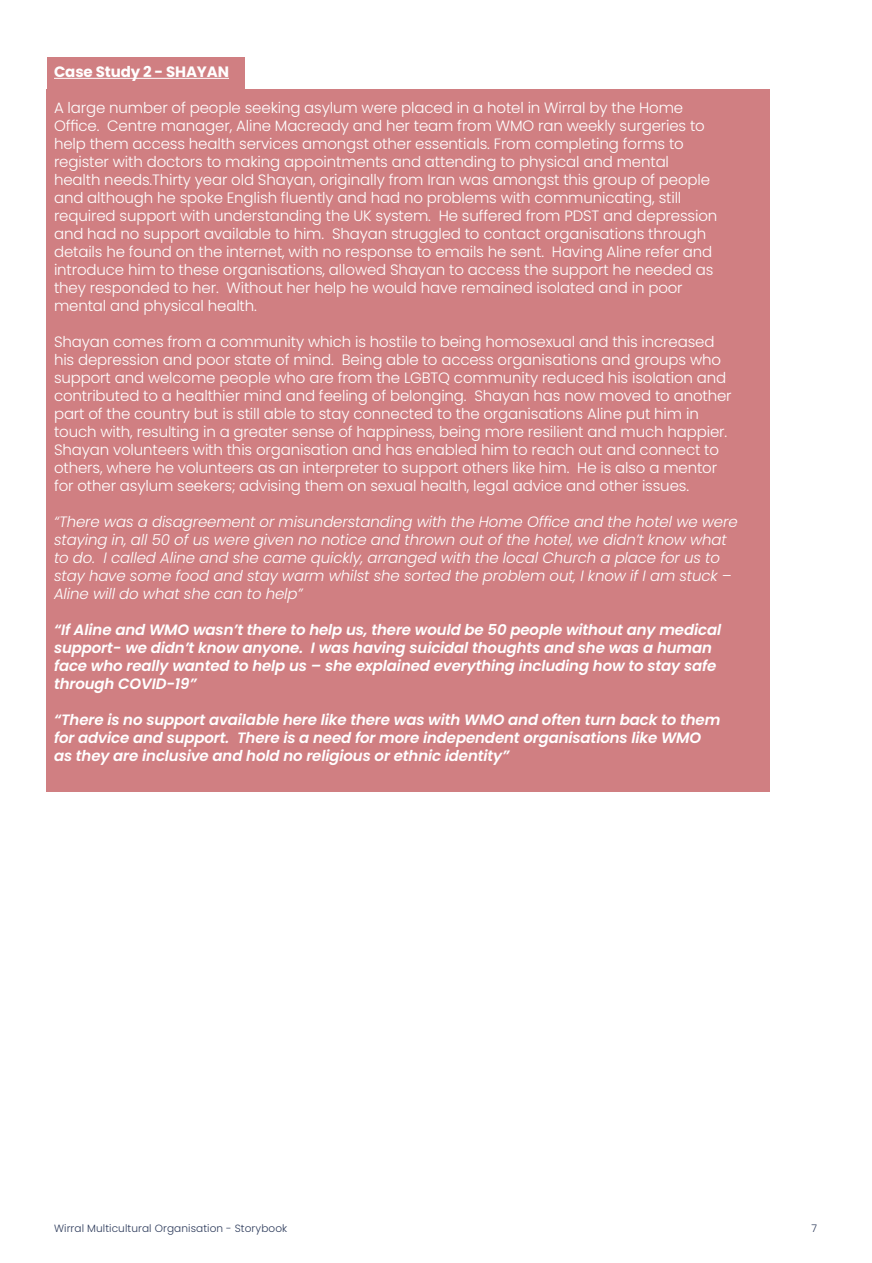
<style>
.page{position:relative;width:872px;height:1263px;background:#fff}
.page>*{position:absolute;margin:0;border:0;box-sizing:border-box;transform-origin:0 0}
.t1{font:300 15px/18px "Poppins";letter-spacing:-.01em;color:#fff}
.t2{font:italic 600 15px/18px "Poppins";letter-spacing:-.01em;color:#fff}
.t3{font:italic 300 15px/18px "Poppins";letter-spacing:-.01em;color:#fff}
.t4{font:700 15px "Poppins";letter-spacing:-.01em;color:#fff}
.t5{font:300 10.5px "Poppins";letter-spacing:.01em;color:#2d3b5b}
</style>
<div class="page">
<div style="left:47px;top:57px;width:197px;height:94px;background:#d07f82"></div>
<div style="left:47px;top:89px;width:723px;height:703px;background:#d07f82"></div>
<hr style="left:54px;top:78px;width:175px;height:1px;background:#fff">
<p class="t4" style="left:54px;top:63px;width:176px">Case Study 2 - SHAYAN</p>
<p class="t1" style="left:54px;top:99px;width:630px">A large number of people seeking asylum were placed in a hotel in Wirral by the Home</p>
<p class="t1" style="left:54px;top:117px;width:652px">Office. Centre manager, Aline Macready and her team from WMO ran weekly surgeries to help them access health services amongst other essentials. From completing forms to</p>
<p class="t1" style="left:54px;top:153px;width:616px">register with doctors to making appointments and attending to physical and mental</p>
<p class="t1" style="left:54px;top:171px;width:657px">health needs.Thirty year old Shayan, originally from Iran was amongst this group of people and although he spoke English fluently and had no problems with communicating, still</p>
<p class="t1" style="left:54px;top:207px;width:665px">required support with understanding the UK system. He suffered from PDST and depression and had no support available to him. Shayan struggled to contact organisations through details he found on the internet, with no response to emails he sent. Having Aline refer and</p>
<p class="t1" style="left:54px;top:261px;width:661px">introduce him to these organisations, allowed Shayan to access the support he needed as they responded to her. Without her help he would have remained isolated and in poor</p>
<p class="t1" style="left:54px;top:297px;width:204px">mental and physical health.</p>
<p class="t1" style="left:54px;top:333px;width:679px">Shayan comes from a community which is hostile to being homosexual and this increased his depression and poor state of mind. Being able to access organisations and groups who support and welcome people who are from the LGBTQ community reduced his isolation and contributed to a healthier mind and feeling of belonging. Shayan has now moved to another part of the country but is still able to stay connected to the organisations Aline put him in touch with, resulting in a greater sense of happiness, being more resilient and much happier.<br>Shayan volunteers with this organisation and has enabled him to reach out and connect to others, where he volunteers as an interpreter to support others like him. He is also a mentor for other asylum seekers; advising them on sexual health, legal advice and other issues.</p>
<p class="t3" style="left:54px;top:513px;width:685px">“There was a disagreement or misunderstanding with the Home Office and the hotel we were staying in, all 50 of us were given no notice and thrown out of the hotel, we didn’t know what to do. I called Aline and she came quickly, arranged with the local Church a place for us to stay have some food and stay warm whilst she sorted the problem out, I know if I am stuck – Aline will do what she can to help”</p>
<p class="t2" style="left:54px;top:621px;width:668px">“If Aline and WMO wasn’t there to help us, there would be 50 people without any medical support- we didn’t know anyone. I was having suicidal thoughts and she was a human face who really wanted to help us – she explained everything including how to stay safe through COVID-19”</p>
<p class="t2" style="left:54px;top:711px;width:668px">“There is no support available here like there was with WMO and often turn back to them for advice and support. There is a need for more independent organisations like WMO</p>
<p class="t2" style="left:54px;top:747px;width:457px">as they are inclusive and hold no religious or ethnic identity”</p>
<p class="t5" style="left:54px;top:1222px;width:235px">Wirral Multicultural Organisation - Storybook</p>
<p class="t5" style="left:811px;top:1222px;width:7px">7</p>
</div>
